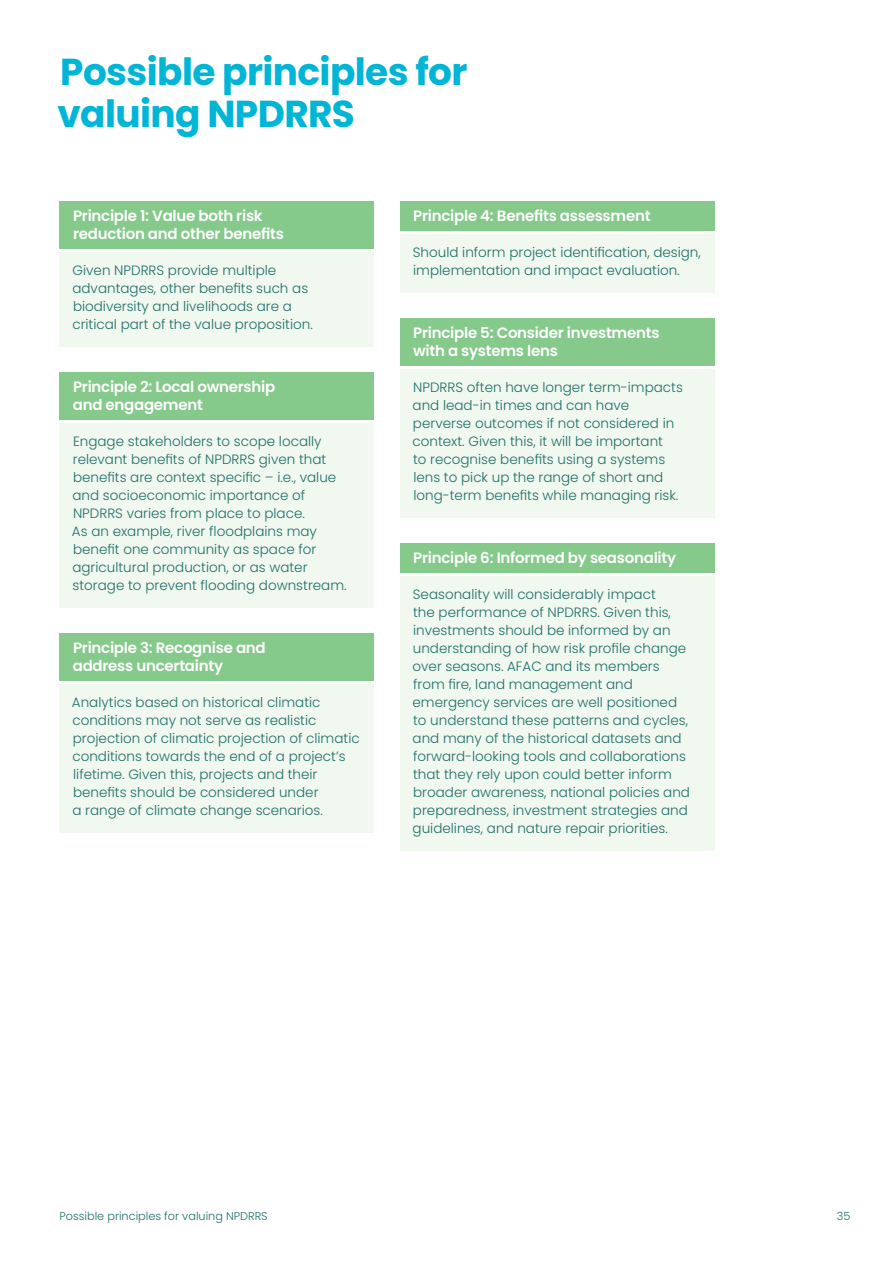
<style>
.page{position:relative;width:893px;height:1263px;background:#fff}
.page>*{position:absolute;margin:0;border:0;box-sizing:border-box;transform-origin:0 0}
.t1{font:700 37.5px/42px "Poppins";letter-spacing:-.015em;color:#00b5d5}
.t2{font:600 15px/18px "Poppins";letter-spacing:-.015em;color:#fff}
.t3{font:300 13.5px/18px "Poppins";color:#206f6a}
.t4{font:300 11.25px "Poppins";color:#206f6a}
</style>
<div class="page">
<div style="left:60px;top:201px;width:314px;height:47px;background:#85c98b"></div>
<div style="left:60px;top:252px;width:314px;height:94px;background:#f0f8ef"></div>
<div style="left:60px;top:372px;width:314px;height:47px;background:#85c98b"></div>
<div style="left:60px;top:423px;width:314px;height:184px;background:#f0f8ef"></div>
<div style="left:60px;top:633px;width:314px;height:47px;background:#85c98b"></div>
<div style="left:60px;top:684px;width:314px;height:148px;background:#f0f8ef"></div>
<div style="left:400px;top:201px;width:314px;height:29px;background:#85c98b"></div>
<div style="left:400px;top:234px;width:314px;height:58px;background:#f0f8ef"></div>
<div style="left:400px;top:318px;width:314px;height:47px;background:#85c98b"></div>
<div style="left:400px;top:369px;width:314px;height:148px;background:#f0f8ef"></div>
<div style="left:400px;top:543px;width:314px;height:29px;background:#85c98b"></div>
<div style="left:400px;top:576px;width:314px;height:274px;background:#f0f8ef"></div>
<h1 class="t1" style="left:57px;top:51px;width:412px">Possible principles for valuing NPDRRS</h1>
<p class="t2" style="left:73px;top:207px;width:212px">Principle 1: Value both risk reduction and other benefits</p>
<p class="t3" style="left:72px;top:261px;width:242px">Given NPDRRS provide multiple advantages, other benefits such as biodiversity and livelihoods are a critical part of the value proposition.</p>
<p class="t2" style="left:73px;top:378px;width:204px">Principle 2: Local ownership and engagement</p>
<p class="t3" style="left:72px;top:432px;width:276px">Engage stakeholders to scope locally relevant benefits of NPDRRS given that benefits are context specific – i.e., value and socioeconomic importance of NPDRRS varies from place to place.<br>As an example, river floodplains may benefit one community as space for agricultural production, or as water storage to prevent flooding downstream.</p>
<p class="t2" style="left:73px;top:639px;width:195px">Principle 3: Recognise and address uncertainty</p>
<p class="t3" style="left:72px;top:693px;width:289px">Analytics based on historical climatic conditions may not serve as realistic projection of climatic projection of climatic conditions towards the end of a project’s lifetime. Given this, projects and their benefits should be considered under<br>a range of climate change scenarios.</p>
<p class="t2" style="left:413px;top:207px;width:239px">Principle 4: Benefits assessment</p>
<p class="t3" style="left:413px;top:243px;width:289px">Should inform project identification, design, implementation and impact evaluation.</p>
<p class="t2" style="left:413px;top:324px;width:248px">Principle 5: Consider investments with a systems lens</p>
<p class="t3" style="left:413px;top:378px;width:272px">NPDRRS often have longer term-impacts and lead-in times and can have perverse outcomes if not considered in context. Given this, it will be important<br>to recognise benefits using a systems lens to pick up the range of short and long-term benefits while managing risk.</p>
<p class="t2" style="left:413px;top:549px;width:264px">Principle 6: Informed by seasonality</p>
<p class="t3" style="left:413px;top:585px;width:279px">Seasonality will considerably impact<br>the performance of NPDRRS. Given this, investments should be informed by an understanding of how risk profile change over seasons. AFAC and its members from fire, land management and emergency services are well positioned to understand these patterns and cycles, and many of the historical datasets and forward-looking tools and collaborations that they rely upon could better inform broader awareness, national policies and preparedness, investment strategies and guidelines, and nature repair priorities.</p>
<p class="t4" style="left:60px;top:1210px;width:210px">Possible principles for valuing NPDRRS</p>
<p class="t4" style="left:837px;top:1210px;width:15px">35</p>
</div>
